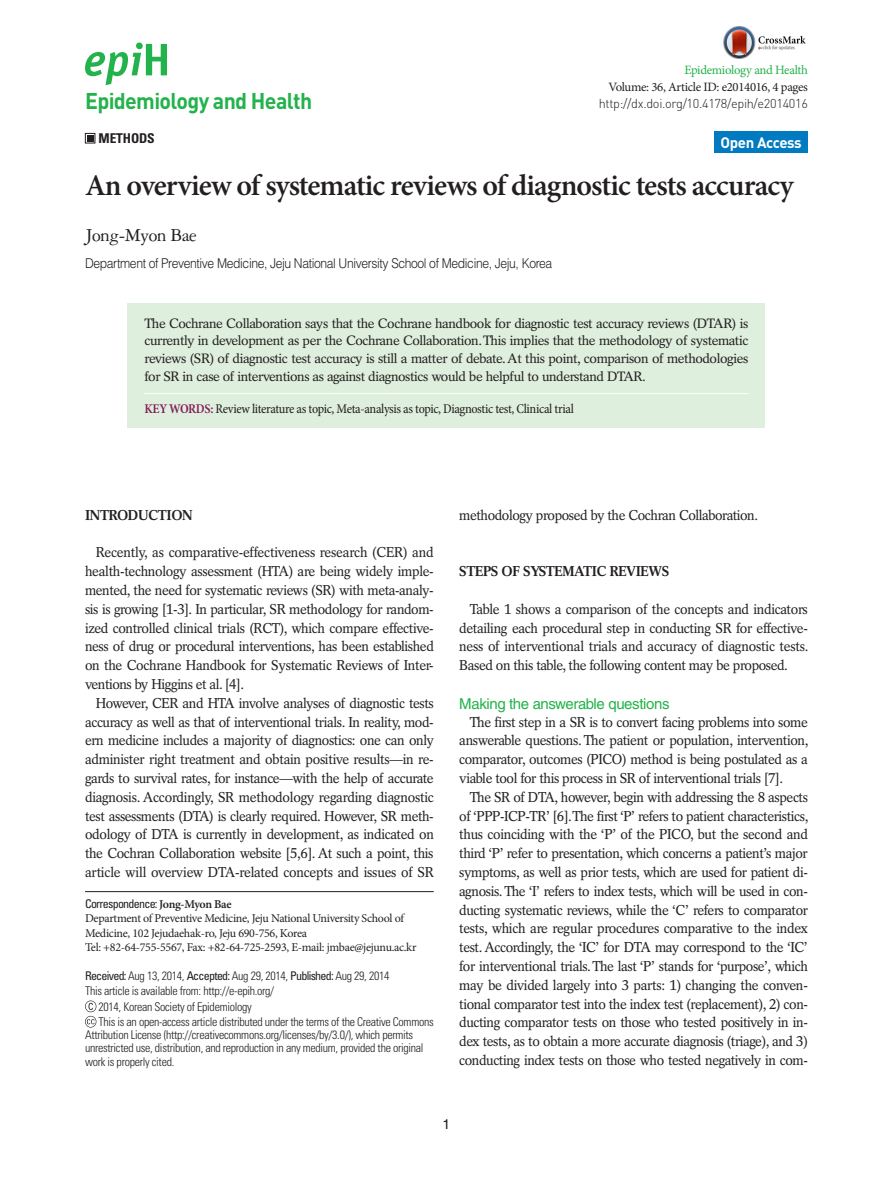
<style>
.page{position:relative;width:893px;height:1191px;background:#fff}
.page>*{position:absolute;margin:0;border:0;box-sizing:border-box;transform-origin:0 0}
.제목{font:600 30px "Minion Pro";letter-spacing:-.03em;color:#231f20}
.t1{font:700 22.5px "DIN Pro";letter-spacing:-.03em;color:#23b24b;scale:.95 1}
.저자{font:19.5px "Garamond 3 LT Std";letter-spacing:-.025em;color:#231f20}
.본문_중제목{font:15px "Helvetica LT Std";letter-spacing:-.025em;color:#23b24b}
.t2{font:700 15px "DIN Pro";letter-spacing:-.025em;color:#fff}
.본문{font:14.25px/18.8px "Rotation LT Std";letter-spacing:-.03em;color:#231f20;text-align:justify;scale:.95 1}
.본문_대제목{font:700 14.25px "Rotation LT Std";letter-spacing:-.025em;color:#231f20;scale:.95 1}
.t3{font:13.95px "Helvetica LT Std";color:#231f20}
.초록{font:13.5px/17.5px "Rotation LT Std";letter-spacing:-.03em;color:#231f20;text-align:justify}
.키워드{font:condensed 13.5px "Minion Pro";letter-spacing:-.025em;color:#231f20}
.소속{font:300 13.5px "Helvetica LT Std";letter-spacing:-.03em;color:#231f20;scale:.9 1}
.t4{font:700 condensed 13.5px "Univers LT Std";letter-spacing:-.01em;color:#231f20}
.t5{font:300 12.75px "DIN Pro";letter-spacing:-.025em;color:#231f20}
.t6{font:12.75px "Minion Pro";letter-spacing:-.025em;color:#231f20}
.t7{font:12.75px "Minion Pro";letter-spacing:-.025em;color:#23b24b}
.교신저자_저작권등{font:300 condensed 12px/13.2px "Univers LT Std";letter-spacing:-.025em;color:#231f20}
.교신저자{font:12px/14.4px "Minion Pro";letter-spacing:-.025em;color:#231f20}
.교신저자-2{font:condensed 12px "Univers LT Std";letter-spacing:-.06em;color:#231f20}
.s1{font-weight:600;color:#811c57}
.s2{font-family:"Minion Pro";font-weight:600;font-stretch:normal}
.s3{font-weight:400}
</style>
<div class="page">
<svg style="left:85px;top:43px;width:82px;height:42px"></svg>
<div style="left:85px;top:133px;width:10px;height:10px;border:1px solid #231f20"></div>
<div style="left:87px;top:135px;width:7px;height:7px;background:#231f20"></div>
<div style="left:714px;top:132px;width:94px;height:21px;background:#007ac0"></div>
<div style="left:128px;top:304px;width:637px;height:124px;background:#dfefdd"></div>
<hr style="left:145px;top:393px;width:603px;height:1px;background:#fff">
<hr style="left:85px;top:891px;width:349px;height:1px;background:#231f20">
<svg style="left:85px;top:1000px;width:11px;height:27px"></svg>
<img style="left:723px;top:26px;width:83px;height:32px">
<p class="t1" style="left:85px;top:85px;width:241px">Epidemiology and Health</p>
<p class="t7" style="left:684px;top:62px;width:125px">Epidemiology and Health</p>
<p class="t6" style="left:608px;top:78px;width:201px">Volume: 36, Article ID: e2014016, 4 pages</p>
<p class="t5" style="left:599px;top:95px;width:211px">http://dx.doi.org/10.4178/epih/e2014016</p>
<p class="t4" style="left:99px;top:130px;width:58px">METHODS</p>
<p class="t2" style="left:721px;top:132px;width:83px">Open Access</p>
<p class="제목" style="left:85px;top:164px;width:710px">An overview of systematic reviews of diagnostic tests accuracy</p>
<p class="저자" style="left:85px;top:224px;width:113px">Jong-Myon Bae</p>
<p class="소속" style="left:85px;top:255px;width:521px">Department of Preventive Medicine, Jeju National University School of Medicine, Jeju, Korea</p>
<p class="초록" style="left:145px;top:314px;width:605px">The Cochrane Collaboration says that the Cochrane handbook for diagnostic test accuracy reviews (DTAR) is currently in development as per the Cochrane Collaboration. This implies that the methodology of systematic reviews (SR) of diagnostic test accuracy is still a matter of debate. At this point, comparison of methodologies for SR in case of interventions as against diagnostics would be helpful to understand DTAR.</p>
<p class="키워드" style="left:145px;top:400px;width:431px"><span class="s1">KEY WORDS:</span> Review literature as topic, Meta-analysis as topic, Diagnostic test, Clinical trial</p>
<p class="본문_대제목" style="left:85px;top:506px;width:115px">INTRODUCTION</p>
<p class="본문" style="left:85px;top:543px;width:369px;text-indent:11px">Recently, as comparative-effectiveness research (CER) and health-technology assessment (HTA) are being widely imple&shy;mented, the need for systematic reviews (SR) with meta-analy&shy;sis is growing [1-3]. In particular, SR methodology for random&shy;ized controlled clinical trials (RCT), which compare effective&shy;ness of drug or procedural interventions, has been established on the Cochrane Handbook for Systematic Reviews of Inter&shy;ventions by Higgins et al. [4].</p>
<p class="본문" style="left:85px;top:693px;width:369px;text-indent:11px">However, CER and HTA involve analyses of diagnostic tests accuracy as well as that of interventional trials. In reality, mod&shy;ern medicine includes a majority of diagnostics: one can only administer right treatment and obtain positive results—in re&shy;gards to survival rates, for instance—with the help of accurate diagnosis. Accordingly, SR methodology regarding diagnostic test assessments (DTA) is clearly required. However, SR meth&shy;odology of DTA is currently in development, as indicated on the Cochran Collaboration website [5,6]. At such a point, this article will overview DTA-related concepts and issues of SR</p>
<p class="교신저자-2" style="left:85px;top:896px;width:148px">Correspondence: <span class="s2">Jong-Myon Bae</span></p>
<p class="교신저자" style="left:85px;top:911px;width:320px">Department of Preventive Medicine, Jeju National University School of<br>Medicine, 102 Jejudaehak-ro, Jeju 690-756, Korea</p>
<p class="교신저자" style="left:85px;top:940px;width:333px">Tel: +82-64-755-5567, Fax: +82-64-725-2593, E-mail: jmbae@jejunu.ac.kr</p>
<p class="교신저자_저작권등" style="left:85px;top:969px;width:306px"><span class="s3">Received:</span> Aug 13, 2014, <span class="s3">Accepted:</span> Aug 29, 2014, <span class="s3">Published:</span> Aug 29, 2014</p>
<p class="교신저자_저작권등" style="left:85px;top:984px;width:191px">This article is available from: http://e-epih.org/</p>
<p class="교신저자_저작권등" style="left:98px;top:999px;width:155px">2014, Korean Society of Epidemiology</p>
<p class="교신저자_저작권등" style="left:85px;top:1015px;width:350px;text-indent:13px">This is an open-access article distributed under the terms of the Creative Commons Attribution License (http://creativecommons.org/licenses/by/3.0/), which permits unrestricted use, distribution, and reproduction in any medium, provided the original work is properly cited.</p>
<p class="본문" style="left:459px;top:505px;width:316px">methodology proposed by the Cochran Collaboration.</p>
<p class="본문_대제목" style="left:459px;top:563px;width:223px">STEPS OF SYSTEMATIC REVIEWS</p>
<p class="본문" style="left:459px;top:599px;width:369px;text-indent:11px">Table 1 shows a comparison of the concepts and indicators detailing each procedural step in conducting SR for effective&shy;ness of interventional trials and accuracy of diagnostic tests.<br>Based on this table, the following content may be proposed.</p>
<p class="본문_중제목" style="left:459px;top:695px;width:212px">Making the answerable questions</p>
<p class="본문" style="left:459px;top:712px;width:369px;text-indent:11px">The first step in a SR is to convert facing problems into some answerable questions. The patient or population, intervention, comparator, outcomes (PICO) method is being postulated as a viable tool for this process in SR of interventional trials [7].</p>
<p class="본문" style="left:459px;top:787px;width:369px;text-indent:11px">The SR of DTA, however, begin with addressing the 8 aspects of ‘PPP-ICP-TR’ [6]. The first ‘P’ refers to patient characteristics, thus coinciding with the ‘P’ of the PICO, but the second and third ‘P’ refer to presentation, which concerns a patient’s major symptoms, as well as prior tests, which are used for patient di&shy;agnosis. The ‘I’ refers to index tests, which will be used in con&shy;ducting systematic reviews, while the ‘C’ refers to comparator tests, which are regular procedures comparative to the index test. Accordingly, the ‘IC’ for DTA may correspond to the ‘IC’ for interventional trials. The last ‘P’ stands for ‘purpose’, which may be divided largely into 3 parts: 1) changing the conven&shy;tional comparator test into the index test (replacement), 2) con&shy;ducting comparator tests on those who tested positively in in&shy;dex tests, as to obtain a more accurate diagnosis (triage), and 3) conducting index tests on those who tested negatively in com-</p>
<p class="t3" style="left:443px;top:1116px;width:9px">1</p>
</div>
